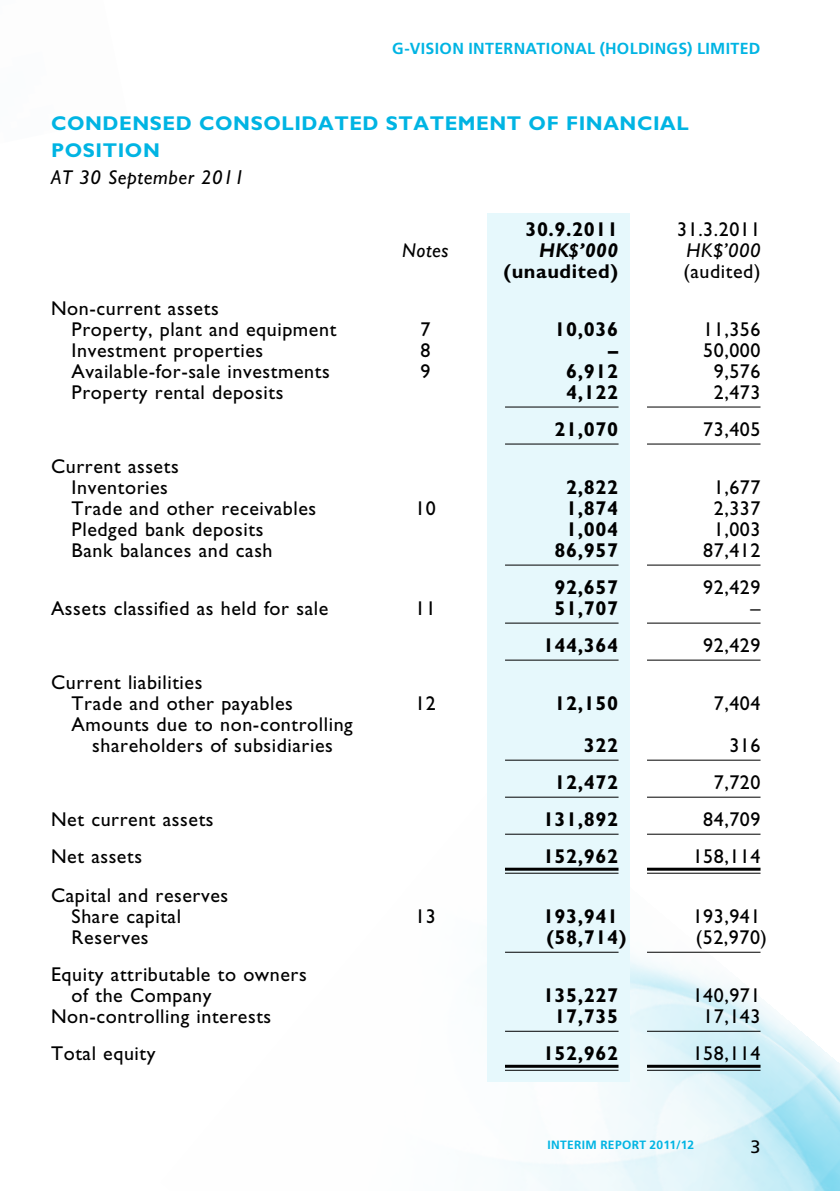
<style>
.page{position:relative;width:840px;height:1191px;background:#fff}
.page>*{position:absolute;margin:0;border:0;box-sizing:border-box;transform-origin:0 0}
.t1{font:20px/21px "Gill Sans Std";letter-spacing:.03em;color:#000}
.t2{font:700 20px "Gill Sans Std";letter-spacing:.03em;color:#000}
.t3{font:700 20px/27px "Gill Sans Std";letter-spacing:.03em;color:#00b4e3}
.t4{font:italic 20px "Gill Sans Std";letter-spacing:.03em;color:#000}
.t5{font:italic 700 20px "Gill Sans Std";color:#000}
.t6{font:18px "Frutiger LT Std";color:#000}
.t7{font:700 16px "Frutiger LT Std";letter-spacing:.02em;color:#00b4e3}
.t8{font:700 12px "Frutiger LT Std";letter-spacing:.03em;color:#00b4e3}
</style>
<div class="page">
<img style="left:509px;top:777px;width:330px;height:414px">
<div style="left:487px;top:213px;width:142px;height:869px;background:#e6f8fc"></div>
<hr style="left:504px;top:406px;width:114px;height:1px;background:#000">
<hr style="left:646px;top:406px;width:114px;height:1px;background:#000">
<hr style="left:504px;top:443px;width:114px;height:1px;background:#000">
<hr style="left:646px;top:443px;width:114px;height:1px;background:#000">
<hr style="left:504px;top:564px;width:114px;height:1px;background:#000">
<hr style="left:646px;top:564px;width:114px;height:1px;background:#000">
<hr style="left:504px;top:622px;width:114px;height:1px;background:#000">
<hr style="left:646px;top:622px;width:114px;height:1px;background:#000">
<hr style="left:504px;top:659px;width:114px;height:1px;background:#000">
<hr style="left:646px;top:659px;width:114px;height:1px;background:#000">
<hr style="left:504px;top:759px;width:114px;height:1px;background:#000">
<hr style="left:646px;top:759px;width:114px;height:1px;background:#000">
<hr style="left:504px;top:796px;width:114px;height:1px;background:#000">
<hr style="left:646px;top:796px;width:114px;height:1px;background:#000">
<hr style="left:504px;top:833px;width:114px;height:1px;background:#000">
<hr style="left:646px;top:833px;width:114px;height:1px;background:#000">
<hr style="left:504px;top:867px;width:114px;height:3px;background:#000">
<hr style="left:504px;top:872px;width:114px;height:1px;background:#000">
<hr style="left:646px;top:867px;width:114px;height:3px;background:#000">
<hr style="left:646px;top:872px;width:114px;height:1px;background:#000">
<hr style="left:504px;top:951px;width:114px;height:1px;background:#000">
<hr style="left:646px;top:951px;width:114px;height:1px;background:#000">
<hr style="left:504px;top:1030px;width:114px;height:1px;background:#000">
<hr style="left:646px;top:1030px;width:114px;height:1px;background:#000">
<hr style="left:504px;top:1064px;width:114px;height:3px;background:#000">
<hr style="left:504px;top:1069px;width:114px;height:1px;background:#000">
<hr style="left:646px;top:1064px;width:114px;height:3px;background:#000">
<hr style="left:646px;top:1069px;width:114px;height:1px;background:#000">
<p class="t7" style="left:392px;top:39px;width:369px">G-VISION INTERNATIONAL (HOLDINGS) LIMITED</p>
<p class="t3" style="left:51px;top:110px;width:638px">CONDENSED CONSOLIDATED STATEMENT OF FINANCIAL<br>POSITION</p>
<p class="t4" style="left:51px;top:166px;width:195px">AT 30 September 2011</p>
<p class="t2" style="left:525px;top:217px;width:94px">30.9.2011</p>
<p class="t1" style="left:676px;top:219px;width:85px">31.3.2011</p>
<p class="t4" style="left:402px;top:239px;width:48px">Notes</p>
<p class="t5" style="left:538px;top:239px;width:80px">HK$’000</p>
<p class="t4" style="left:686px;top:239px;width:75px">HK$’000</p>
<p class="t2" style="left:503px;top:259px;width:116px">(unaudited)</p>
<p class="t1" style="left:683px;top:261px;width:78px">(audited)</p>
<p class="t1" style="left:72px;top:298px;width:266px;text-indent:-21px">Non-current assets<br>Property, plant and equipment</p>
<p class="t1" style="left:420px;top:319px;width:11px">7</p>
<p class="t2" style="left:554px;top:317px;width:65px">10,036</p>
<p class="t1" style="left:703px;top:319px;width:59px">11,356</p>
<p class="t1" style="left:72px;top:340px;width:193px">Investment properties</p>
<p class="t1" style="left:420px;top:340px;width:11px">8</p>
<p class="t2" style="left:607px;top:338px;width:11px">–</p>
<p class="t1" style="left:703px;top:340px;width:59px">50,000</p>
<p class="t1" style="left:72px;top:361px;width:259px">Available-for-sale investments</p>
<p class="t1" style="left:420px;top:361px;width:11px">9</p>
<p class="t2" style="left:566px;top:359px;width:53px">6,912</p>
<p class="t1" style="left:713px;top:361px;width:48px">9,576</p>
<p class="t1" style="left:72px;top:382px;width:213px">Property rental deposits</p>
<p class="t2" style="left:566px;top:380px;width:53px">4,122</p>
<p class="t1" style="left:713px;top:382px;width:48px">2,473</p>
<p class="t2" style="left:554px;top:417px;width:65px">21,070</p>
<p class="t1" style="left:703px;top:419px;width:59px">73,405</p>
<p class="t1" style="left:51px;top:456px;width:129px;text-align:center">Current assets<br>Inventories</p>
<p class="t2" style="left:566px;top:475px;width:53px">2,822</p>
<p class="t1" style="left:713px;top:477px;width:48px">1,677</p>
<p class="t1" style="left:72px;top:498px;width:246px">Trade and other receivables</p>
<p class="t1" style="left:415px;top:498px;width:22px">10</p>
<p class="t2" style="left:566px;top:496px;width:53px">1,874</p>
<p class="t1" style="left:713px;top:498px;width:48px">2,337</p>
<p class="t1" style="left:72px;top:519px;width:193px">Pledged bank deposits</p>
<p class="t2" style="left:566px;top:517px;width:53px">1,004</p>
<p class="t1" style="left:713px;top:519px;width:48px">1,003</p>
<p class="t1" style="left:72px;top:540px;width:202px">Bank balances and cash</p>
<p class="t2" style="left:554px;top:538px;width:65px">86,957</p>
<p class="t1" style="left:703px;top:540px;width:59px">87,412</p>
<p class="t2" style="left:554px;top:575px;width:65px">92,657</p>
<p class="t1" style="left:703px;top:577px;width:59px">92,429</p>
<p class="t1" style="left:51px;top:598px;width:278px">Assets classified as held for sale</p>
<p class="t1" style="left:415px;top:598px;width:22px">11</p>
<p class="t2" style="left:554px;top:596px;width:65px">51,707</p>
<p class="t1" style="left:750px;top:598px;width:11px">–</p>
<p class="t2" style="left:542px;top:633px;width:77px">144,364</p>
<p class="t1" style="left:703px;top:635px;width:59px">92,429</p>
<p class="t1" style="left:72px;top:672px;width:222px;text-indent:-21px">Current liabilities<br>Trade and other payables</p>
<p class="t1" style="left:415px;top:693px;width:22px">12</p>
<p class="t2" style="left:554px;top:691px;width:65px">12,150</p>
<p class="t1" style="left:713px;top:693px;width:48px">7,404</p>
<p class="t1" style="left:72px;top:714px;width:282px;text-align:center">Amounts due to non-controlling shareholders of subsidiaries</p>
<p class="t2" style="left:583px;top:733px;width:36px">322</p>
<p class="t1" style="left:729px;top:735px;width:33px">316</p>
<p class="t2" style="left:554px;top:770px;width:65px">12,472</p>
<p class="t1" style="left:713px;top:772px;width:48px">7,720</p>
<p class="t1" style="left:51px;top:809px;width:164px">Net current assets</p>
<p class="t2" style="left:542px;top:807px;width:77px">131,892</p>
<p class="t1" style="left:703px;top:809px;width:59px">84,709</p>
<p class="t1" style="left:51px;top:846px;width:92px">Net assets</p>
<p class="t2" style="left:542px;top:844px;width:77px">152,962</p>
<p class="t1" style="left:692px;top:846px;width:69px">158,114</p>
<p class="t1" style="left:72px;top:885px;width:158px;text-indent:-21px">Capital and reserves<br>Share capital</p>
<p class="t1" style="left:415px;top:906px;width:22px">13</p>
<p class="t2" style="left:542px;top:904px;width:77px">193,941</p>
<p class="t1" style="left:692px;top:906px;width:69px">193,941</p>
<p class="t1" style="left:72px;top:927px;width:78px">Reserves</p>
<p class="t2" style="left:546px;top:925px;width:81px">(58,714)</p>
<p class="t1" style="left:695px;top:927px;width:73px">(52,970)</p>
<p class="t1" style="left:72px;top:964px;width:236px;text-indent:-21px">Equity attributable to owners of the Company</p>
<p class="t2" style="left:542px;top:983px;width:77px">135,227</p>
<p class="t1" style="left:692px;top:985px;width:69px">140,971</p>
<p class="t1" style="left:51px;top:1006px;width:221px">Non-controlling interests</p>
<p class="t2" style="left:554px;top:1004px;width:65px">17,735</p>
<p class="t1" style="left:703px;top:1006px;width:59px">17,143</p>
<p class="t1" style="left:51px;top:1043px;width:106px">Total equity</p>
<p class="t2" style="left:542px;top:1041px;width:77px">152,962</p>
<p class="t1" style="left:692px;top:1043px;width:69px">158,114</p>
<p class="t8" style="left:547px;top:1137px;width:148px">INTERIM REPORT 2011/12</p>
<p class="t6" style="left:750px;top:1136px;width:12px">3</p>
</div>
